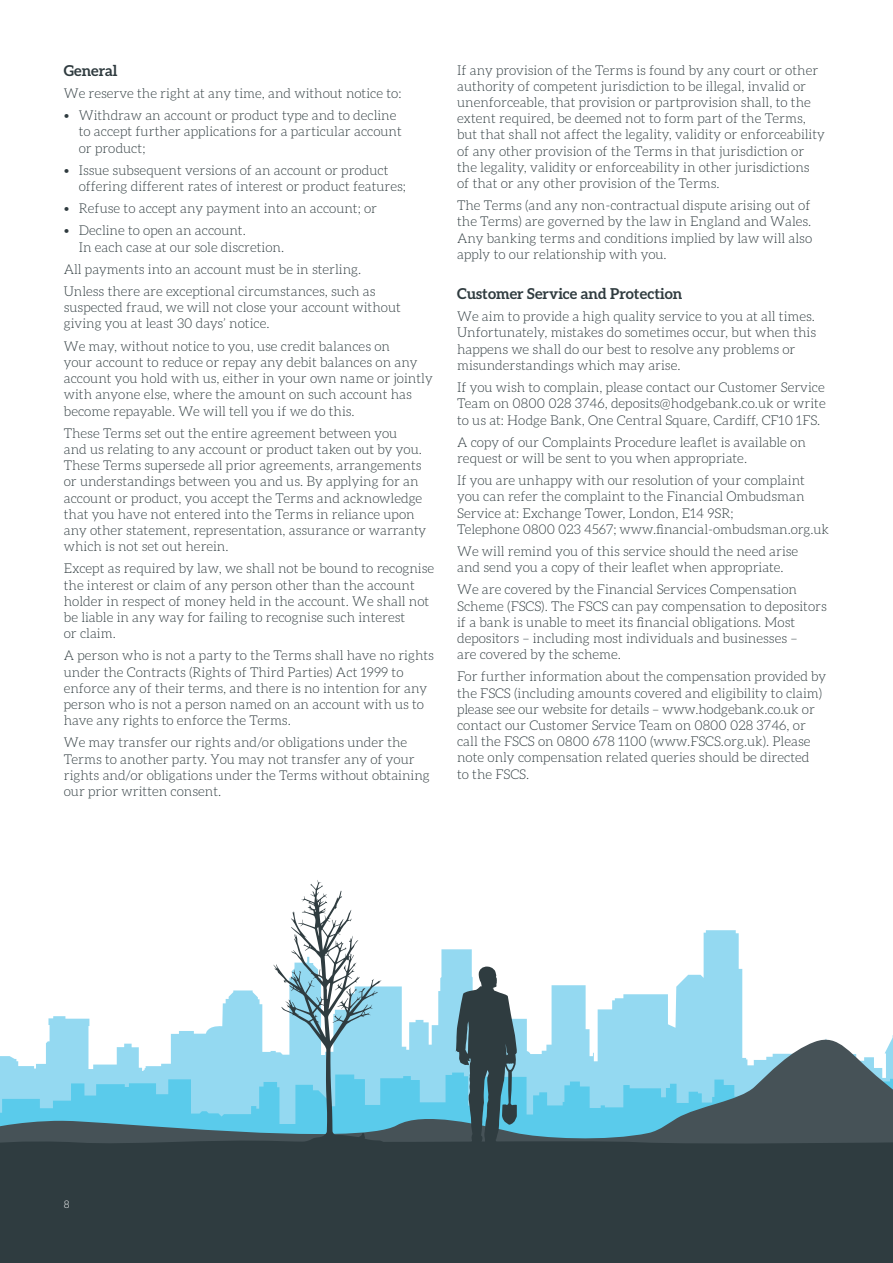
<style>
.page{position:relative;width:893px;height:1263px;background:#fff}
.page>*{position:absolute;margin:0;border:0;box-sizing:border-box;transform-origin:0 0}
.Body_Copy{font:700 15px "Aleo";color:#2f3b3f}
.Body_Copy-2{font:300 13.5px/16.2px "Aleo";color:#2f3b3f}
.Opening_Statement{font:300 10.5px "Aleo";color:#fff}
</style>
<div class="page">
<svg style="left:48px;top:930px;width:695px;height:102px"></svg>
<svg style="left:0;top:1032px;width:893px;height:107px;background:#7fb8cb"></svg>
<div style="left:0;top:1139px;width:893px;height:124px;background:#2f3c40"></div>
<svg style="left:273px;top:880px;width:130px;height:270px"></svg>
<svg style="left:456px;top:966px;width:61px;height:184px;background:#516e77"></svg>
<p class="Body_Copy" style="left:64px;top:62px;width:55px">General</p>
<p class="Body_Copy-2" style="left:64px;top:85px;width:339px">We reserve the right at any time, and without notice to:</p>
<p class="Body_Copy-2" style="left:79px;top:107px;width:325px;text-indent:-15px">• Withdraw an account or product type and to decline to accept further applications for a particular account or product;</p>
<p class="Body_Copy-2" style="left:79px;top:162px;width:329px;text-indent:-15px">• Issue subsequent versions of an account or product offering different rates of interest or product features;</p>
<p class="Body_Copy-2" style="left:64px;top:200px;width:315px">• Refuse to accept any payment into an account; or</p>
<p class="Body_Copy-2" style="left:79px;top:223px;width:207px;text-indent:-15px">• Decline to open an account.<br>In each case at our sole discretion.</p>
<p class="Body_Copy-2" style="left:64px;top:261px;width:299px">All payments into an account must be in sterling.</p>
<p class="Body_Copy-2" style="left:64px;top:283px;width:339px">Unless there are exceptional circumstances, such as suspected fraud, we will not close your account without giving you at least 30 days’ notice.</p>
<p class="Body_Copy-2" style="left:64px;top:338px;width:370px">We may, without notice to you, use credit balances on<br>your account to reduce or repay any debit balances on any account you hold with us, either in your own name or jointly with anyone else, where the amount on such account has become repayable. We will tell you if we do this.</p>
<p class="Body_Copy-2" style="left:64px;top:425px;width:364px">These Terms set out the entire agreement between you<br>and us relating to any account or product taken out by you.<br>These Terms supersede all prior agreements, arrangements or understandings between you and us. By applying for an account or product, you accept the Terms and acknowledge that you have not entered into the Terms in reliance upon any other statement, representation, assurance or warranty which is not set out herein.</p>
<p class="Body_Copy-2" style="left:64px;top:560px;width:372px">Except as required by law, we shall not be bound to recognise the interest or claim of any person other than the account holder in respect of money held in the account. We shall not be liable in any way for failing to recognise such interest<br>or claim.</p>
<p class="Body_Copy-2" style="left:64px;top:647px;width:372px">A person who is not a party to the Terms shall have no rights under the Contracts (Rights of Third Parties) Act 1999 to enforce any of their terms, and there is no intention for any person who is not a person named on an account with us to have any rights to enforce the Terms.</p>
<p class="Body_Copy-2" style="left:64px;top:734px;width:368px">We may transfer our rights and/or obligations under the Terms to another party. You may not transfer any of your rights and/or obligations under the Terms without obtaining our prior written consent.</p>
<p class="Body_Copy-2" style="left:457px;top:62px;width:369px">If any provision of the Terms is found by any court or other authority of competent jurisdiction to be illegal, invalid or unenforceable, that provision or partprovision shall, to the extent required, be deemed not to form part of the Terms, but that shall not affect the legality, validity or enforceability of any other provision of the Terms in that jurisdiction or the legality, validity or enforceability in other jurisdictions of that or any other provision of the Terms.</p>
<p class="Body_Copy-2" style="left:457px;top:197px;width:357px;text-align:justify">The Terms (and any non-contractual dispute arising out of the Terms) are governed by the law in England and Wales.<br>Any banking terms and conditions implied by law will also apply to our relationship with you.</p>
<p class="Body_Copy" style="left:457px;top:285px;width:227px">Customer Service and Protection</p>
<p class="Body_Copy-2" style="left:457px;top:308px;width:361px">We aim to provide a high quality service to you at all times.<br>Unfortunately, mistakes do sometimes occur, but when this happens we shall do our best to resolve any problems or misunderstandings which may arise.</p>
<p class="Body_Copy-2" style="left:457px;top:379px;width:370px;text-align:justify">If you wish to complain, please contact our Customer Service Team on 0800 028 3746, deposits@hodgebank.co.uk or write to us at: Hodge Bank, One Central Square, Cardiff, CF10 1FS.</p>
<p class="Body_Copy-2" style="left:457px;top:434px;width:350px">A copy of our Complaints Procedure leaflet is available on request or will be sent to you when appropriate.</p>
<p class="Body_Copy-2" style="left:457px;top:472px;width:374px">If you are unhappy with our resolution of your complaint you can refer the complaint to the Financial Ombudsman Service at: Exchange Tower, London, E14 9SR;<br>Telephone 0800 023 4567; www.financial-ombudsman.org.uk</p>
<p class="Body_Copy-2" style="left:457px;top:543px;width:343px">We will remind you of this service should the need arise and send you a copy of their leaflet when appropriate.</p>
<p class="Body_Copy-2" style="left:457px;top:581px;width:371px">We are covered by the Financial Services Compensation Scheme (FSCS). The FSCS can pay compensation to depositors if a bank is unable to meet its financial obligations. Most depositors – including most individuals and businesses –<br>are covered by the scheme.</p>
<p class="Body_Copy-2" style="left:457px;top:668px;width:371px">For further information about the compensation provided by the FSCS (including amounts covered and eligibility to claim) please see our website for details – www.hodgebank.co.uk or contact our Customer Service Team on 0800 028 3746, or call the FSCS on 0800 678 1100 (www.FSCS.org.uk). Please note only compensation related queries should be directed<br>to the FSCS.</p>
<p class="Opening_Statement" style="left:64px;top:1198px;width:7px">8</p>
</div>
